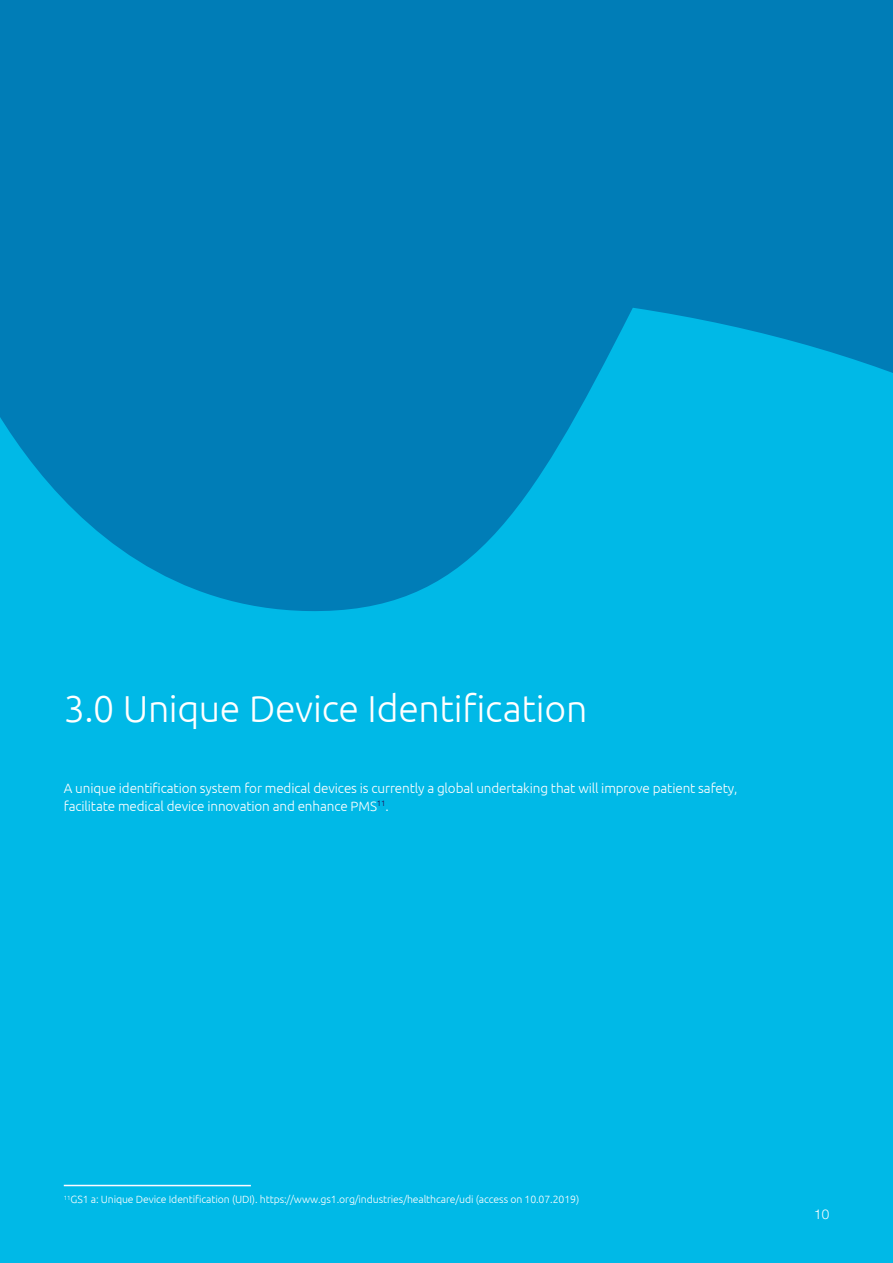
<style>
.page{position:relative;width:893px;height:1263px;background:#00b9e7}
.page>*{position:absolute;margin:0;border:0;box-sizing:border-box;transform-origin:0 0}
.t1{font:300 37.5px "Ubuntu";letter-spacing:-.01em;color:#fff}
.t2{font:300 13.5px/18px "Ubuntu";letter-spacing:-.01em;color:#fff}
.t3{font:300 13.5px "Helvetica Neue LT Std";color:#fff}
.t4{font:300 10.5px "Ubuntu";letter-spacing:-.01em;color:#fff}
</style>
<div class="page">
<svg style="left:0;top:0;width:893px;height:611px;fill:#007db7"></svg>
<hr style="left:64px;top:1185px;width:187px;height:1px;background:#fff9ff">
<h1 class="t1" style="left:64px;top:686px;width:525px">3.0 Unique Device Identification</h1>
<p class="t2" style="left:64px;top:779px;width:675px">A unique identification system for medical devices is currently a global undertaking that will improve patient safety, facilitate medical device innovation and enhance PMS<sup>11</sup>.</p>
<p class="t4" style="left:64px;top:1193px;width:517px"><sup>11</sup>GS1 a: Unique Device Identification (UDI). https://www.gs1.org/industries/healthcare/udi (access on 10.07.2019)</p>
<p class="t3" style="left:814px;top:1206px;width:17px">10</p>
</div>
